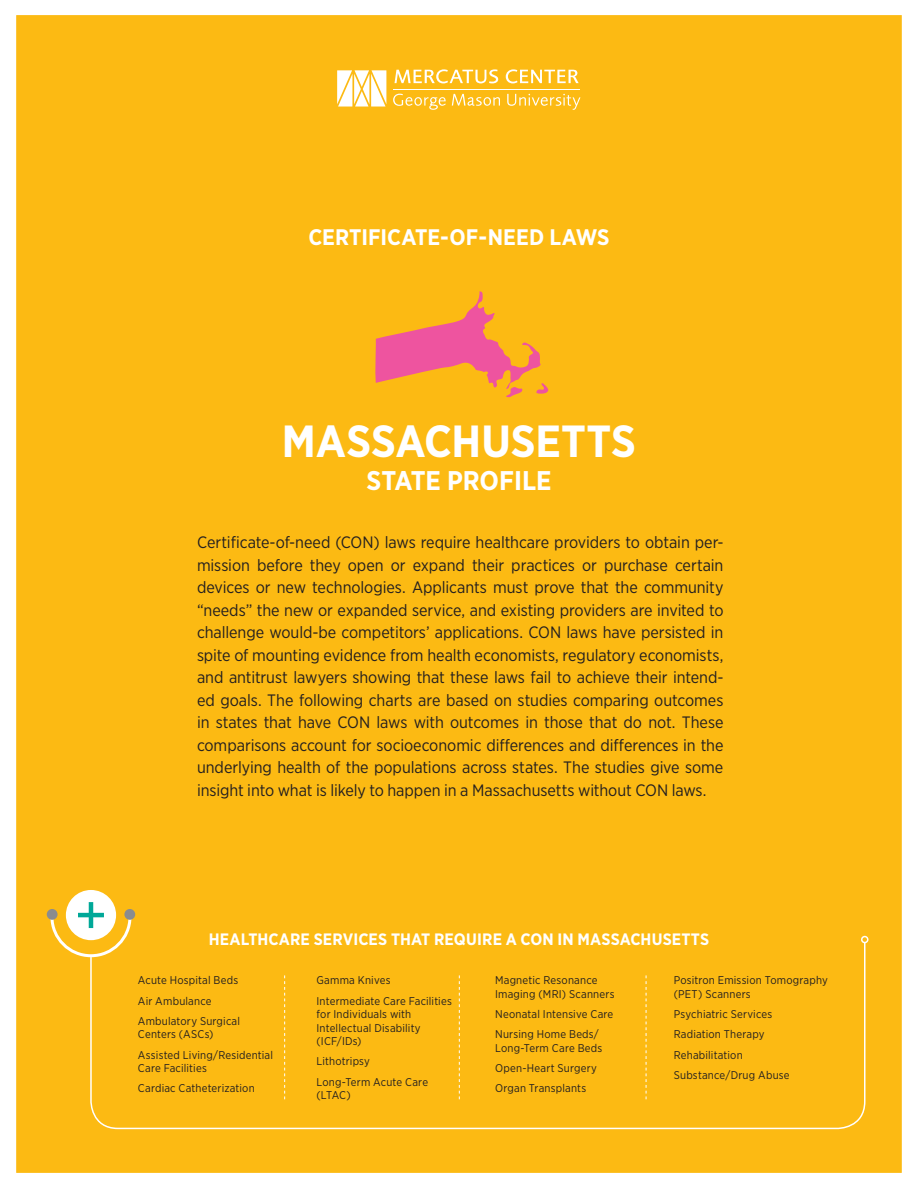
<style>
.page{position:relative;width:918px;height:1188px;background:#fff}
.page>*{position:absolute;margin:0;border:0;box-sizing:border-box;transform-origin:0 0}
.State_Profile{font:700 45px "Gotham Narrow";color:#fff}
.State_Profile-2{font:700 27px "Gotham Narrow";letter-spacing:-.005em;color:#fff}
.t1{font:700 22.5px "Gotham Narrow";color:#fff}
.CON_Introduction{font:16.5px/22.5px "Gotham Narrow";letter-spacing:-.005em;color:#231f20;text-align:justify}
.Healthcare_Services{font:700 16.5px "Gotham Narrow";letter-spacing:.01em;color:#fff}
.Healthcare_Services-2{font:11.25px/13.5px "Gotham Narrow";letter-spacing:.015em;color:#231f20}
</style>
<div class="page">
<div style="left:16px;top:15px;width:886px;height:1158px;background:#fcba13;border:2px solid #fcba13"></div>
<svg style="left:90px;top:941px;width:776px;height:189px"></svg>
<div style="left:861px;top:936px;width:8px;height:7px;border:2px solid #fff;border-radius:50%"></div>
<div style="left:66px;top:890px;width:50px;height:50px;background:#fff;border-radius:50%"></div>
<hr style="left:78px;top:913px;width:26px;height:4px;background:#00a898">
<hr style="left:89px;top:902px;width:4px;height:26px;background:#00a898">
<svg style="left:50px;top:914px;width:83px;height:45px"></svg>
<div style="left:47px;top:909px;width:11px;height:11px;background:#8a8c8f;border-radius:50%"></div>
<div style="left:124px;top:909px;width:11px;height:11px;background:#8a8c8f;border-radius:50%"></div>
<svg style="left:337px;top:70px;width:49px;height:37px;background:#feeec8"></svg>
<svg style="left:395px;top:69px;width:103px;height:14px"></svg>
<svg style="left:506px;top:69px;width:73px;height:14px"></svg>
<svg style="left:393px;top:94px;width:53px;height:16px"></svg>
<svg style="left:452px;top:94px;width:48px;height:12px"></svg>
<svg style="left:507px;top:94px;width:73px;height:16px"></svg>
<hr style="left:393px;top:89px;width:187px;height:1px;background:#fff">
<svg style="left:284px;top:975px;width:1px;height:124px"></svg>
<svg style="left:459px;top:975px;width:1px;height:124px"></svg>
<svg style="left:646px;top:975px;width:1px;height:124px"></svg>
<svg style="left:375px;top:291px;width:174px;height:106px"></svg>
<h3 class="t1" style="left:308px;top:223px;width:303px">CERTIFICATE-OF-NEED LAWS</h3>
<p class="State_Profile" style="left:282px;top:412px;width:356px">MASSACHUSETTS</p>
<p class="State_Profile-2" style="left:367px;top:463px;width:186px">STATE PROFILE</p>
<p class="CON_Introduction" style="left:197px;top:531px;width:528px">Certificate-of-need (CON) laws require healthcare providers to obtain per&shy;mission before they open or expand their practices or purchase certain devices or new technologies. Applicants must prove that the community “needs” the new or expanded service, and existing providers are invited to challenge would-be competitors’ applications. CON laws have persisted in spite of mounting evidence from health economists, regulatory economists, and antitrust lawyers showing that these laws fail to achieve their intend&shy;ed goals. The following charts are based on studies comparing outcomes in states that have CON laws with outcomes in those that do not. These comparisons account for socioeconomic differences and differences in the underlying health of the populations across states. The studies give some insight into what is likely to happen in a Massachusetts without CON laws.</p>
<p class="Healthcare_Services" style="left:209px;top:929px;width:502px">HEALTHCARE SERVICES THAT REQUIRE A CON IN MASSACHUSETTS</p>
<p class="Healthcare_Services-2" style="left:138px;top:974px;width:102px">Acute Hospital Beds</p>
<p class="Healthcare_Services-2" style="left:138px;top:994px;width:75px">Air Ambulance</p>
<p class="Healthcare_Services-2" style="left:138px;top:1014px;width:104px">Ambulatory Surgical<br>Centers (ASCs)</p>
<p class="Healthcare_Services-2" style="left:138px;top:1048px;width:137px">Assisted Living/Residential<br>Care Facilities</p>
<p class="Healthcare_Services-2" style="left:138px;top:1082px;width:118px">Cardiac Catheterization</p>
<p class="Healthcare_Services-2" style="left:674px;top:974px;width:156px">Positron Emission Tomography (PET) Scanners</p>
<p class="Healthcare_Services-2" style="left:674px;top:1007px;width:100px">Psychiatric Services</p>
<p class="Healthcare_Services-2" style="left:674px;top:1028px;width:92px">Radiation Therapy</p>
<p class="Healthcare_Services-2" style="left:674px;top:1048px;width:70px">Rehabilitation</p>
<p class="Healthcare_Services-2" style="left:674px;top:1068px;width:117px">Substance/Drug Abuse</p>
<p class="Healthcare_Services-2" style="left:317px;top:974px;width:76px">Gamma Knives</p>
<p class="Healthcare_Services-2" style="left:317px;top:994px;width:137px">Intermediate Care Facilities for Individuals with<br>Intellectual Disability (ICF/IDs)</p>
<p class="Healthcare_Services-2" style="left:317px;top:1055px;width:55px">Lithotripsy</p>
<p class="Healthcare_Services-2" style="left:317px;top:1075px;width:113px">Long-Term Acute Care (LTAC)</p>
<p class="Healthcare_Services-2" style="left:495px;top:974px;width:121px">Magnetic Resonance<br>Imaging (MRI) Scanners</p>
<p class="Healthcare_Services-2" style="left:495px;top:1007px;width:120px">Neonatal Intensive Care</p>
<p class="Healthcare_Services-2" style="left:495px;top:1028px;width:109px">Nursing Home Beds/<br>Long-Term Care Beds</p>
<p class="Healthcare_Services-2" style="left:495px;top:1061px;width:103px">Open-Heart Surgery</p>
<p class="Healthcare_Services-2" style="left:495px;top:1082px;width:93px">Organ Transplants</p>
</div>
